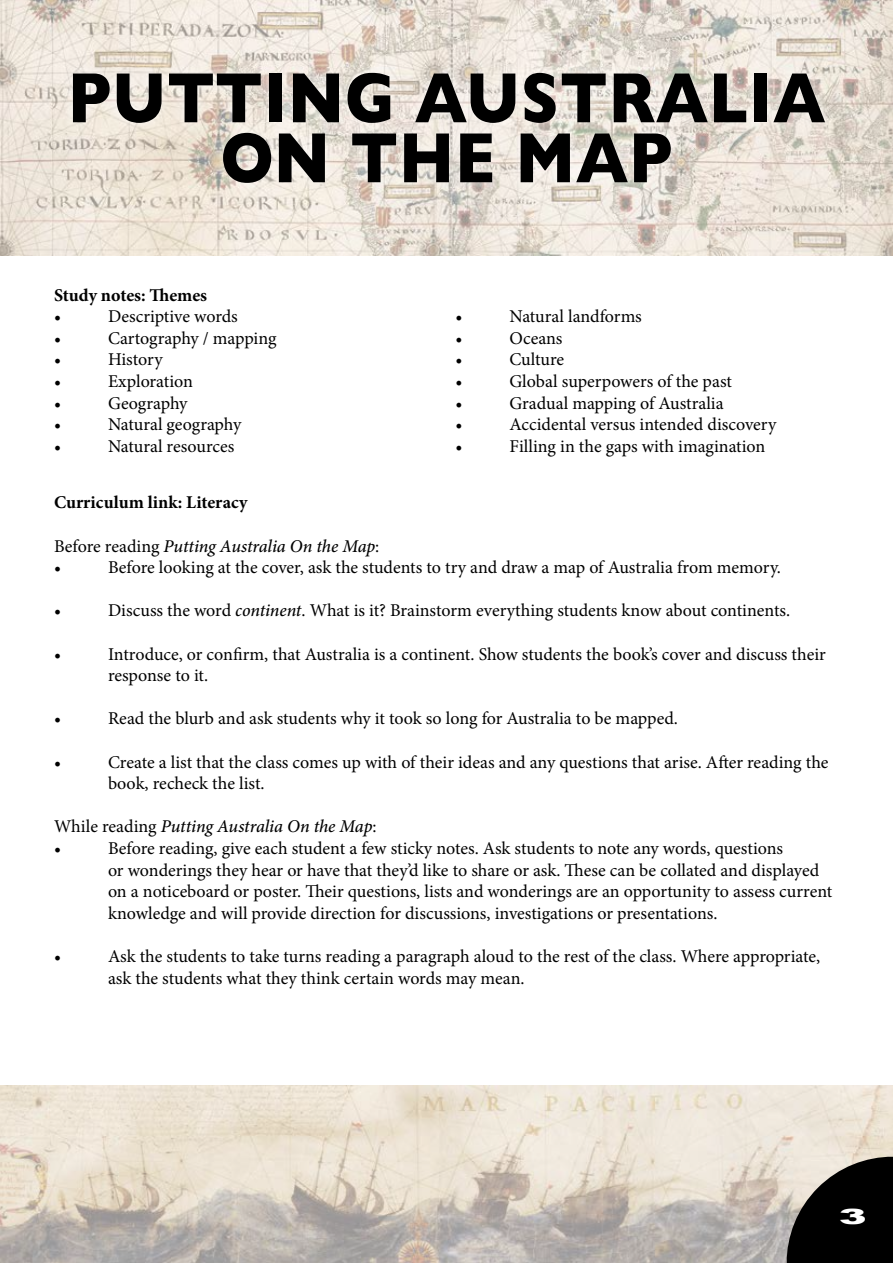
<style>
.page{position:relative;width:893px;height:1263px;background:#fff}
.page>*{position:absolute;margin:0;border:0;box-sizing:border-box;transform-origin:0 0}
.t1{font:700 72px/60px "Gill Sans";letter-spacing:.01em;color:#000;text-align:center;scale:.87 1}
.t2{font:900 21px "Arial";color:#fff;scale:2 1}
.t3{font:18px/21.6px "Minion Pro";letter-spacing:-.005em;color:#000}
.t4{font:italic 500 18px/21.6px "Minion Pro";letter-spacing:-.01em;color:#000}
.t5{font:700 18px "Minion Pro";color:#000}
.s1{font-weight:400;font-style:normal}
.s2{font-weight:500;font-style:italic}
</style>
<div class="page">
<img style="left:1px;top:1086px;width:892px;height:177px">
<svg style="left:776px;top:1146px;width:117px;height:117px;background:#514e4a"></svg>
<img style="left:0;top:0;width:893px;height:255px">
<div style="left:60px;top:61px;width:776px;height:134px;background:#fff;opacity:.75"></div>
<h1 class="t1" style="left:68px;top:66px;width:872px">PUTTING AUSTRALIA<br>ON THE MAP</h1>
<p class="t5" style="left:54px;top:282px;width:155px">Study notes: Themes</p>
<p class="t3" style="left:54px;top:306px;width:9px">•</p>
<p class="t3" style="left:108px;top:306px;width:131px">Descriptive words</p>
<p class="t3" style="left:54px;top:327px;width:9px">•</p>
<p class="t3" style="left:108px;top:327px;width:170px">Cartography / mapping</p>
<p class="t3" style="left:54px;top:349px;width:9px">•</p>
<p class="t3" style="left:108px;top:349px;width:56px">History</p>
<p class="t3" style="left:54px;top:370px;width:9px">•</p>
<p class="t3" style="left:108px;top:370px;width:87px">Exploration</p>
<p class="t3" style="left:54px;top:392px;width:9px">•</p>
<p class="t3" style="left:108px;top:392px;width:81px">Geography</p>
<p class="t3" style="left:54px;top:414px;width:9px">•</p>
<p class="t3" style="left:108px;top:414px;width:135px">Natural geography</p>
<p class="t3" style="left:54px;top:435px;width:9px">•</p>
<p class="t3" style="left:108px;top:435px;width:128px">Natural resources</p>
<p class="t3" style="left:455px;top:306px;width:9px">•</p>
<p class="t3" style="left:509px;top:306px;width:134px">Natural landforms</p>
<p class="t3" style="left:455px;top:327px;width:9px">•</p>
<p class="t3" style="left:509px;top:327px;width:54px">Oceans</p>
<p class="t3" style="left:455px;top:349px;width:9px">•</p>
<p class="t3" style="left:509px;top:349px;width:56px">Culture</p>
<p class="t3" style="left:455px;top:370px;width:9px">•</p>
<p class="t3" style="left:509px;top:370px;width:224px">Global superpowers of the past</p>
<p class="t3" style="left:455px;top:392px;width:9px">•</p>
<p class="t3" style="left:509px;top:392px;width:216px">Gradual mapping of Australia</p>
<p class="t3" style="left:455px;top:414px;width:9px">•</p>
<p class="t3" style="left:509px;top:414px;width:268px">Accidental versus intended discovery</p>
<p class="t3" style="left:455px;top:435px;width:9px">•</p>
<p class="t3" style="left:509px;top:435px;width:257px">Filling in the gaps with imagination</p>
<p class="t5" style="left:54px;top:490px;width:195px">Curriculum link: Literacy</p>
<p class="t4" style="left:54px;top:535px;width:327px"><span class="s1">Before reading</span> Putting Australia On the Map<span class="s1">: •</span></p>
<p class="t3" style="left:108px;top:557px;width:674px">Before looking at the cover, ask the students to try and draw a map of Australia from memory.</p>
<p class="t3" style="left:54px;top:600px;width:9px">•</p>
<p class="t3" style="left:108px;top:600px;width:684px">Discuss the word <span class="s2">continent</span>. What is it? Brainstorm everything students know about continents.</p>
<p class="t3" style="left:54px;top:643px;width:9px">•</p>
<p class="t3" style="left:108px;top:643px;width:719px">Introduce, or confirm, that Australia is a continent. Show students the book’s cover and discuss their response to it.</p>
<p class="t3" style="left:54px;top:708px;width:9px">•</p>
<p class="t3" style="left:108px;top:708px;width:571px">Read the blurb and ask students why it took so long for Australia to be mapped.</p>
<p class="t3" style="left:54px;top:751px;width:9px">•</p>
<p class="t3" style="left:108px;top:751px;width:722px">Create a list that the class comes up with of their ideas and any questions that arise. After reading the book, recheck the list.</p>
<p class="t4" style="left:54px;top:816px;width:324px"><span class="s1">While reading</span> Putting Australia On the Map<span class="s1">: •</span></p>
<p class="t3" style="left:108px;top:837px;width:726px">Before reading, give each student a few sticky notes. Ask students to note any words, questions<br>or wonderings they hear or have that they’d like to share or ask. These can be collated and displayed on a noticeboard or poster. Their questions, lists and wonderings are an opportunity to assess current knowledge and will provide direction for discussions, investigations or presentations.</p>
<p class="t3" style="left:54px;top:945px;width:9px">•</p>
<p class="t3" style="left:108px;top:945px;width:714px">Ask the students to take turns reading a paragraph aloud to the rest of the class. Where appropriate, ask the students what they think certain words may mean.</p>
<p class="t2" style="left:839px;top:1201px;width:16px">3</p>
</div>
